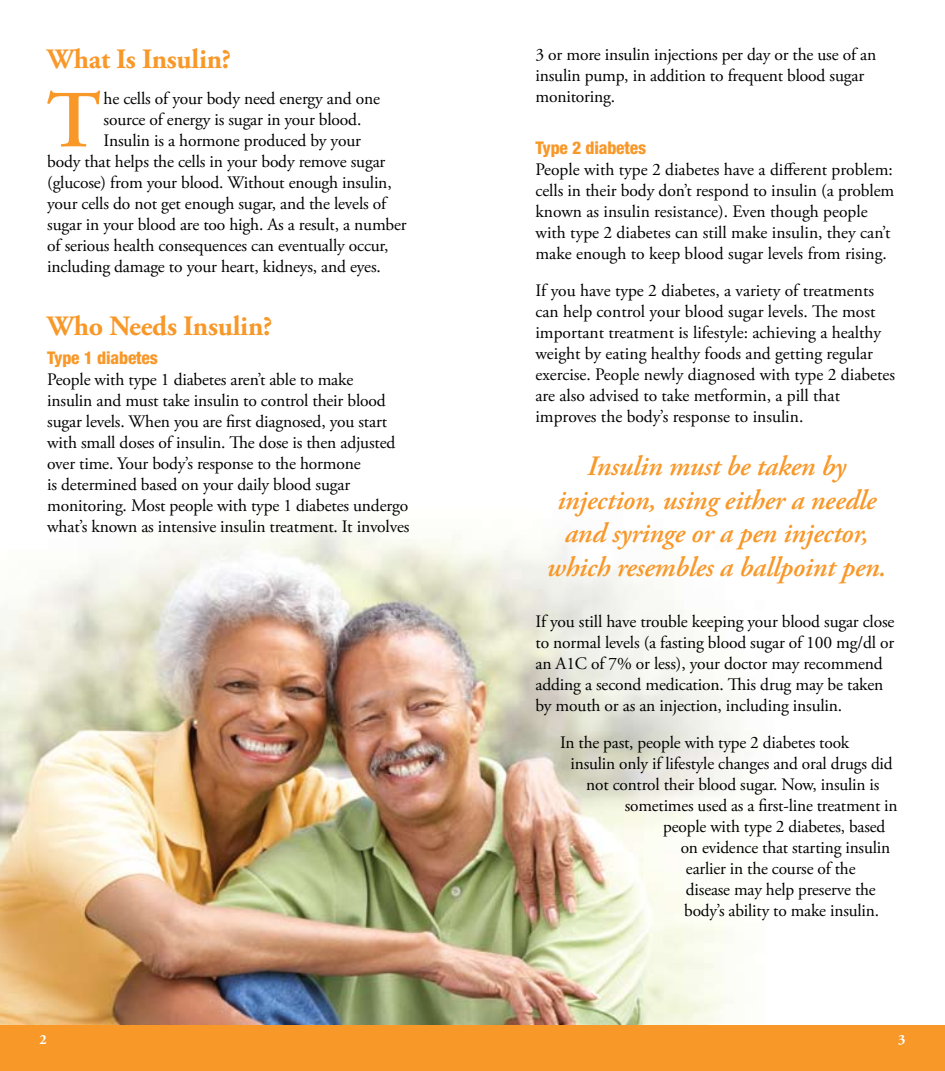
<style>
.page{position:relative;width:945px;height:1071px;background:#fff}
.page>*{position:absolute;margin:0;border:0;box-sizing:border-box;transform-origin:0 0}
.t1{font:600 80.85px "Adobe Garamond Pro";color:#f89829}
.t2{font:italic 600 28px/33.6px "Adobe Garamond Pro";letter-spacing:-.01em;color:#f89829;text-align:center}
.t3{font:700 28px "Adobe Garamond Pro";letter-spacing:-.01em;color:#f89829}
.t4{font:17.5px/21px "Adobe Garamond Pro";letter-spacing:-.01em;color:#000}
.t5{font:800 condensed 17.5px "Helvetica Neue LT Std";letter-spacing:-.01em;color:#f89829}
.t6{font:700 14px "Adobe Garamond Pro";color:#fff}
</style>
<div class="page">
<div style="left:0;top:1024px;width:472px;height:47px;background:#f89829"></div>
<div style="left:472px;top:1024px;width:473px;height:47px;background:#f89829"></div>
<img style="left:0;top:517px;width:744px;height:507px">
<h2 class="t3" style="left:47px;top:42px;width:185px">What Is Insulin?</h2>
<h1 class="t1" style="left:46px;top:74px;width:57px">T</h1>
<p class="t4" style="left:104px;top:89px;width:278px">he cells of your body need energy and one</p>
<p class="t4" style="left:104px;top:110px;width:259px">source of energy is sugar in your blood.</p>
<p class="t4" style="left:104px;top:131px;width:259px">Insulin is a hormone produced by your</p>
<p class="t4" style="left:47px;top:152px;width:340px">body that helps the cells in your body remove sugar</p>
<p class="t4" style="left:47px;top:173px;width:346px">(glucose) from your blood. Without enough insulin,</p>
<p class="t4" style="left:47px;top:194px;width:340px">your cells do not get enough sugar, and the levels of</p>
<p class="t4" style="left:47px;top:215px;width:361px">sugar in your blood are too high. As a result, a number</p>
<p class="t4" style="left:47px;top:236px;width:343px">of serious health consequences can eventually occur,</p>
<p class="t4" style="left:47px;top:257px;width:335px">including damage to your heart, kidneys, and eyes.</p>
<h2 class="t3" style="left:47px;top:310px;width:227px">Who Needs Insulin?</h2>
<p class="t5" style="left:47px;top:347px;width:112px">Type 1 diabetes</p>
<p class="t4" style="left:47px;top:370px;width:364px">People with type 1 diabetes aren’t able to make<br>insulin and must take insulin to control their blood sugar levels. When you are first diagnosed, you start with small doses of insulin. The dose is then adjusted over time. Your body’s response to the hormone<br>is determined based on your daily blood sugar monitoring. Most people with type 1 diabetes undergo what’s known as intensive insulin treatment. It involves</p>
<p class="t4" style="left:536px;top:45px;width:342px">3 or more insulin injections per day or the use of an insulin pump, in addition to frequent blood sugar monitoring.</p>
<p class="t5" style="left:536px;top:137px;width:112px">Type 2 diabetes</p>
<p class="t4" style="left:536px;top:160px;width:360px">People with type 2 diabetes have a different problem: cells in their body don’t respond to insulin (a problem known as insulin resistance). Even though people with type 2 diabetes can still make insulin, they can’t make enough to keep blood sugar levels from rising.</p>
<p class="t4" style="left:536px;top:281px;width:361px">If you have type 2 diabetes, a variety of treatments can help control your blood sugar levels. The most important treatment is lifestyle: achieving a healthy weight by eating healthy foods and getting regular exercise. People newly diagnosed with type 2 diabetes are also advised to take metformin, a pill that improves the body’s response to insulin.</p>
<h2 class="t2" style="left:547px;top:451px;width:341px">Insulin must be taken by injection, using either a needle and syringe or a pen injector, which resembles a ballpoint pen.</h2>
<p class="t4" style="left:536px;top:612px;width:361px">If you still have trouble keeping your blood sugar close to normal levels (a fasting blood sugar of 100 mg/dl or an A1C of 7% or less), your doctor may recommend adding a second medication. This drug may be taken by mouth or as an injection, including insulin.</p>
<p class="t4" style="left:560px;top:732px;width:291px">In the past, people with type 2 diabetes took</p>
<p class="t4" style="left:570px;top:753px;width:324px">insulin only if lifestyle changes and oral drugs did</p>
<p class="t4" style="left:586px;top:774px;width:295px">not control their blood sugar. Now, insulin is</p>
<p class="t4" style="left:625px;top:795px;width:274px">sometimes used as a first-line treatment in</p>
<p class="t4" style="left:663px;top:816px;width:224px">people with type 2 diabetes, based</p>
<p class="t4" style="left:681px;top:837px;width:211px">on evidence that starting insulin</p>
<p class="t4" style="left:686px;top:858px;width:171px">earlier in the course of the</p>
<p class="t4" style="left:686px;top:879px;width:191px">disease may help preserve the</p>
<p class="t4" style="left:684px;top:900px;width:196px">body’s ability to make insulin.</p>
<p class="t6" style="left:40px;top:1031px;width:9px">2</p>
<p class="t6" style="left:898px;top:1031px;width:9px">3</p>
</div>
